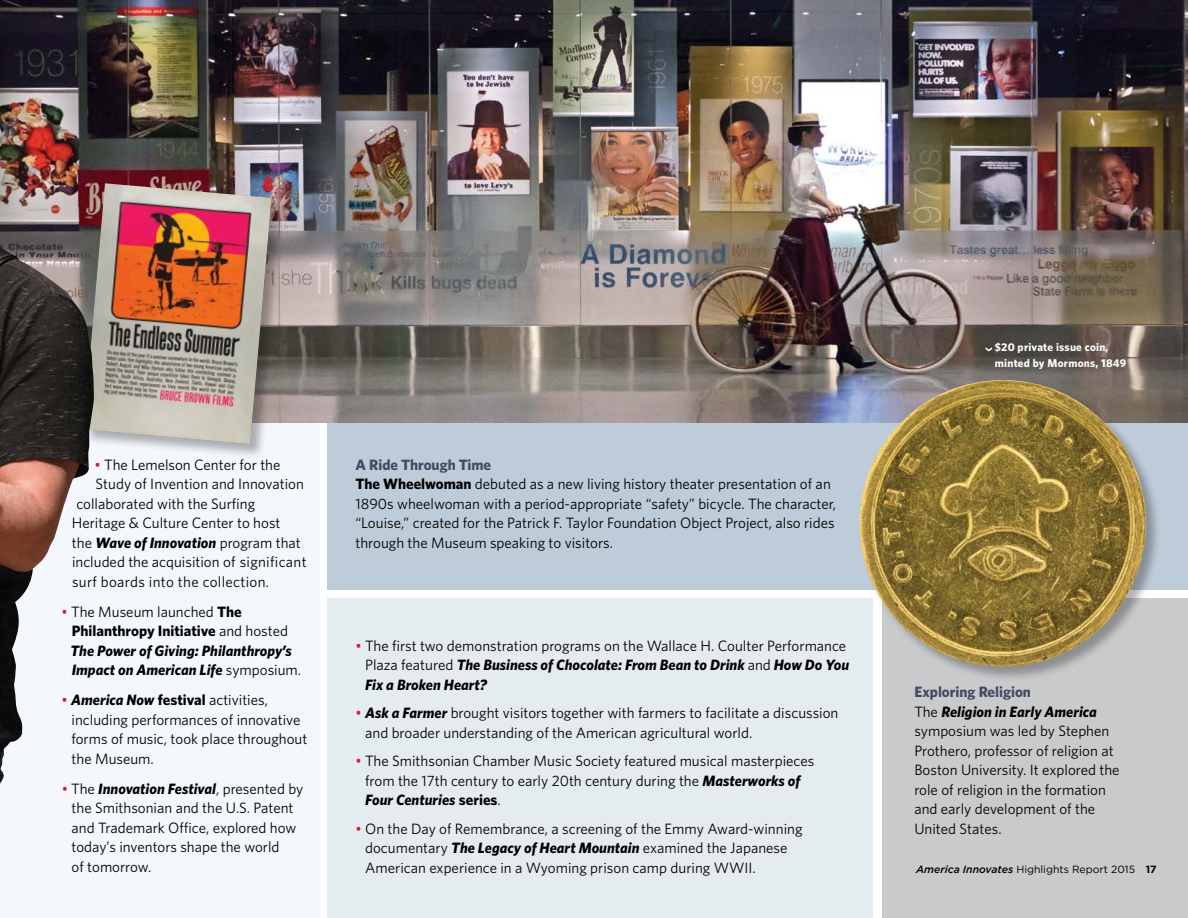
<style>
.page{position:relative;width:1188px;height:918px;background:#fff}
.page>*{position:absolute;margin:0;border:0;box-sizing:border-box;transform-origin:0 0}
.t1{font:15px/19.5px "Whitney";color:#000}
.t2{font:italic 700 15px/19.5px "Whitney";color:#000}
.t3{font:15px "Whitney";letter-spacing:.02em;color:#000}
.t4{font:700 11.25px/15.8px "Whitney";letter-spacing:.02em;color:#fff}
.t5{font:10.5px "Gotham";color:#000}
.s1{color:#d71920}
.s2{font-weight:400;font-style:normal}
.s3{font-weight:400;font-style:normal;color:#d71920}
.s4{font-style:normal}
.s5{font-weight:700;font-style:italic}
.s6{font-weight:700}
.s7{font-weight:700;color:#414963}
.s8{font-weight:500;font-style:italic}
</style>
<div class="page">
<div style="left:0;top:412px;width:320px;height:506px;background:#f4f7fc"></div>
<div style="left:328px;top:598px;width:545px;height:320px;background:#e5ecf0"></div>
<div style="left:883px;top:598px;width:305px;height:320px;background:#c9cacc"></div>
<div style="left:328px;top:415px;width:860px;height:175px;background:#becbd8"></div>
<img style="left:0;top:0;width:1188px;height:423px">
<div style="left:859px;top:379px;width:303px;height:303px;background:#000;opacity:.3"></div>
<img style="left:860px;top:380px;width:286px;height:287px;border-radius:143px">
<div style="left:83px;top:183px;width:204px;height:277px;background:#000;opacity:.3"></div>
<img style="left:83px;top:183px;width:189px;height:261px">
<img style="left:0;top:247px;width:94px;height:537px">
<svg style="left:986px;top:347px;width:6px;height:4px"></svg>
<p class="t1" style="left:95px;top:454px;width:187px"><span class="s1">•</span> The Lemelson Center for the</p>
<p class="t1" style="left:96px;top:474px;width:210px">Study of Invention and Innovation</p>
<p class="t1" style="left:76px;top:493px;width:180px">collaborated with the Surfing</p>
<p class="t1" style="left:72px;top:513px;width:210px">Heritage &amp; Culture Center to host</p>
<p class="t2" style="left:72px;top:532px;width:230px"><span class="s2">the</span> Wave of Innovation <span class="s2">program that</span></p>
<p class="t1" style="left:72px;top:552px;width:236px">included the acquisition of significant</p>
<p class="t3" style="left:72px;top:572px;width:199px">surf boards into the collection.</p>
<p class="t2" style="left:71px;top:601px;width:232px;text-indent:-9px"><span class="s3">•</span> <span class="s2">The Museum launched</span> <span class="s4">The Philanthropy Initiative</span> <span class="s2">and hosted </span>The Power of Giving: Philanthropy’s Impact on American Life <span class="s2">symposium.</span></p>
<p class="t1" style="left:71px;top:690px;width:237px;text-indent:-10px"><span class="s1">•</span> <span class="s5">America Now</span> <span class="s6">festival</span> activities, including performances of innovative forms of music, took place throughout the Museum.</p>
<p class="t1" style="left:72px;top:778px;width:233px;text-indent:-10px"><span class="s1">•</span> The <span class="s5">Innovation Festival</span>, presented by the Smithsonian and the U.S. Patent and Trademark Office, explored how today’s inventors shape the world<br>of tomorrow.</p>
<p class="t1" style="left:356px;top:454px;width:482px"><span class="s7">A Ride Through Time<br></span><span class="s6">The Wheelwoman</span> debuted as a new living history theater presentation of an 1890s wheelwoman with a period-appropriate “safety” bicycle. The character, “Louise,” created for the Patrick F. Taylor Foundation Object Project, also rides through the Museum speaking to visitors.</p>
<p class="t1" style="left:365px;top:635px;width:486px;text-indent:-10px"><span class="s1">•</span> The first two demonstration programs on the Wallace H. Coulter Performance<br>Plaza featured <span class="s5">The Business of Chocolate: From Bean to Drink</span> and <span class="s5">How Do You<br>Fix a Broken Heart?</span></p>
<p class="t1" style="left:365px;top:703px;width:475px;text-indent:-10px"><span class="s1">•</span> <span class="s5">Ask a Farmer</span> brought visitors together with farmers to facilitate a discussion and broader understanding of the American agricultural world.</p>
<p class="t1" style="left:365px;top:751px;width:451px;text-indent:-10px"><span class="s1">•</span> The Smithsonian Chamber Music Society featured musical masterpieces from the 17th century to early 20th century during the <span class="s5">Masterworks of<br>Four Centuries</span> <span class="s6">series</span>.</p>
<p class="t1" style="left:365px;top:818px;width:439px;text-indent:-10px"><span class="s1">•</span> On the Day of Remembrance, a screening of the Emmy Award-winning documentary <span class="s5">The Legacy of Heart Mountain</span> examined the Japanese<br>American experience in a Wyoming prison camp during WWII.</p>
<p class="t4" style="left:995px;top:339px;width:133px">$20 private issue coin, minted by Mormons, 1849</p>
<p class="t1" style="left:914px;top:682px;width:207px"><span class="s7">Exploring Religion<br></span>The <span class="s5">Religion in Early America </span>symposium was led by Stephen<br>Prothero, professor of religion at<br>Boston University. It explored the role of religion in the formation and early development of the<br>United States.</p>
<p class="t5" style="left:916px;top:863px;width:242px"><span class="s8">America Innovates</span> Highlights Report 2015 <span class="s6">17</span></p>
</div>
